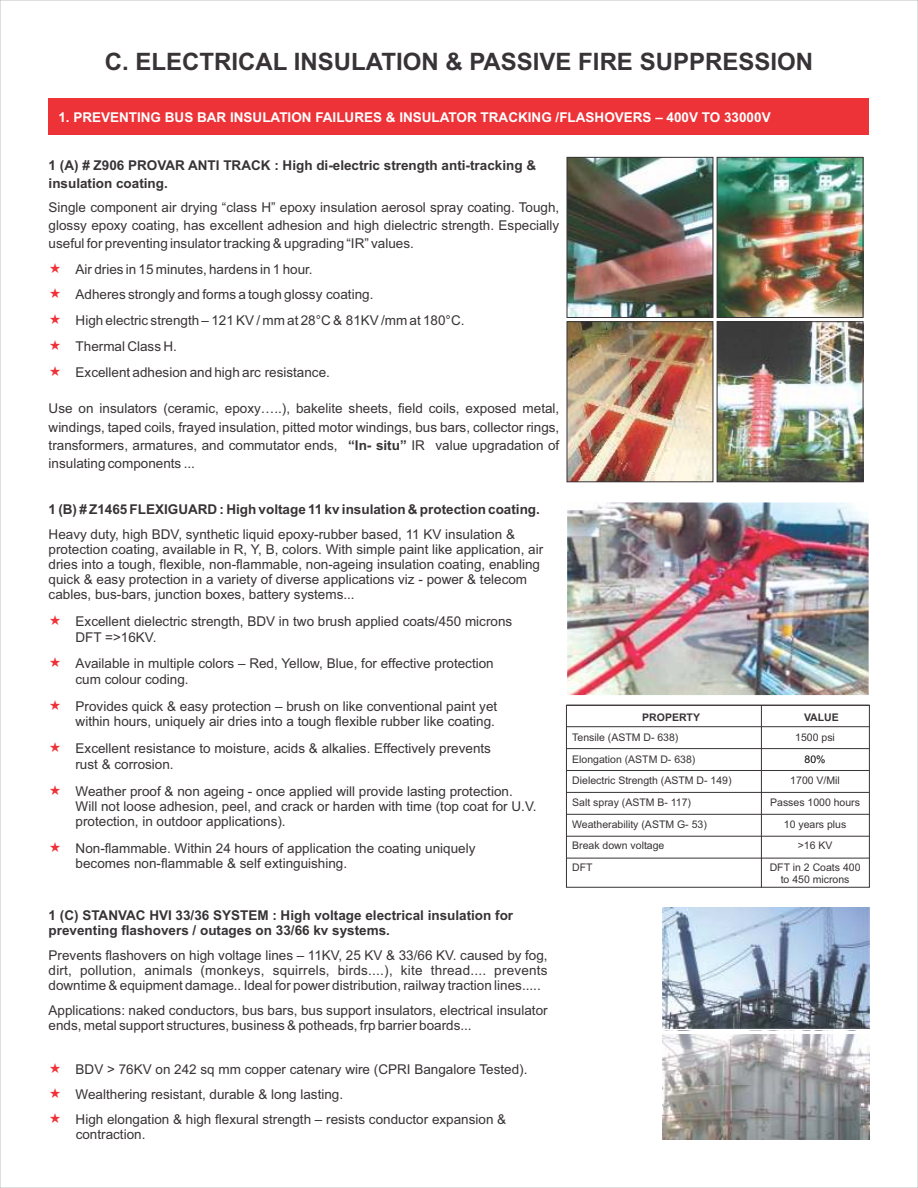
<style>
.page{position:relative;width:918px;height:1188px;background:#fff}
.page>*{position:absolute;margin:0;border:0;box-sizing:border-box;transform-origin:0 0}
.t1{font:700 24px "Arial";color:#383336}
.t2{font:13.5px/15.1px "Arial";color:#383336}
.t3{font:700 13.5px/18.1px "Arial";color:#383336}
.t4{font:700 13.5px "Arial";color:#fff}
.t5{font:10.5px/11.7px "Arial";color:#383336;text-align:center}
.t6{font:700 10.5px "Arial";color:#383336}
.t7{font:10.5px "Arial";color:#000}
.s1{font-weight:700}
</style>
<div class="page">
<img style="left:663px;top:908px;width:206px;height:120px">
<img style="left:663px;top:1034px;width:206px;height:105px">
<div style="left:49px;top:99px;width:820px;height:36px;background:#ed3338"></div>
<img style="left:569px;top:159px;width:142px;height:157px">
<div style="left:567px;top:157px;width:146px;height:161px;border:1px solid #383336"></div>
<img style="left:569px;top:323px;width:142px;height:157px">
<div style="left:567px;top:321px;width:146px;height:161px;border:1px solid #383336"></div>
<img style="left:719px;top:159px;width:142px;height:157px">
<div style="left:717px;top:157px;width:146px;height:161px;border:1px solid #383336"></div>
<img style="left:719px;top:323px;width:142px;height:157px">
<div style="left:717px;top:321px;width:146px;height:161px;border:1px solid #383336"></div>
<img style="left:569px;top:504px;width:298px;height:190px">
<div style="left:566px;top:501px;width:304px;height:196px;border:2px solid #fff"></div>
<div style="left:566px;top:705px;width:304px;height:182px;border:1px solid #383336"></div>
<svg style="left:566px;top:705px;width:304px;height:1px"></svg>
<svg style="left:566px;top:726px;width:304px;height:1px"></svg>
<svg style="left:566px;top:748px;width:304px;height:1px"></svg>
<svg style="left:566px;top:770px;width:304px;height:1px"></svg>
<svg style="left:566px;top:858px;width:304px;height:1px"></svg>
<svg style="left:566px;top:814px;width:304px;height:1px"></svg>
<svg style="left:566px;top:792px;width:304px;height:1px"></svg>
<svg style="left:566px;top:836px;width:304px;height:1px"></svg>
<hr style="left:761px;top:705px;width:1px;height:183px;background:#383336">
<h1 class="t1" style="left:105px;top:53px;width:710px">C. ELECTRICAL INSULATION &amp; PASSIVE FIRE SUPPRESSION</h1>
<p class="t4" style="left:58px;top:112px;width:714px">1. PREVENTING BUS BAR INSULATION FAILURES &amp; INSULATOR TRACKING /FLASHOVERS – 400V TO 33000V</p>
<p class="t3" style="left:49px;top:157px;width:489px">1 (A) # Z906 PROVAR ANTI TRACK : High di-electric strength anti-tracking &amp; insulation coating.</p>
<p class="t2" style="left:49px;top:200px;width:512px;line-height:18.1px;text-align:justify">Single component air drying “class H” epoxy insulation aerosol spray coating. Tough, glossy epoxy coating, has excellent adhesion and high dielectric strength. Especially useful for preventing insulator tracking &amp; upgrading “IR” values.</p>
<p class="t2" style="left:76px;top:257px;width:390px;line-height:25.7px">Air dries in 15 minutes, hardens in 1 hour.<br>Adheres strongly and forms a tough glossy coating.<br>High electric strength – 121 KV / mm at 28°C &amp; 81KV /mm at 180°C.<br>Thermal Class H.<br>Excellent adhesion and high arc resistance.</p>
<p class="t2" style="left:49px;top:401px;width:512px;line-height:18.1px;text-align:justify">Use on insulators (ceramic, epoxy…..), bakelite sheets, field coils, exposed metal, windings, taped coils, frayed insulation, pitted motor windings, bus bars, collector rings, transformers, armatures, and commutator ends, <span class="s1">“In- situ”</span> IR value upgradation of insulating components ...</p>
<p class="t3" style="left:49px;top:501px;width:493px">1 (B) # Z1465 FLEXIGUARD : High voltage 11 kv insulation &amp; protection coating.</p>
<p class="t2" style="left:49px;top:528px;width:496px">Heavy duty, high BDV, synthetic liquid epoxy-rubber based, 11 KV insulation &amp; protection coating, available in R, Y, B, colors. With simple paint like application, air dries into a tough, flexible, non-flammable, non-ageing insulation coating, enabling quick &amp; easy protection in a variety of diverse applications viz - power &amp; telecom cables, bus-bars, junction boxes, battery systems...</p>
<p class="t2" style="left:75px;top:615px;width:438px">Excellent dielectric strength, BDV in two brush applied coats/450 microns<br>DFT =&gt;16KV.</p>
<p class="t2" style="left:75px;top:657px;width:420px">Available in multiple colors – Red, Yellow, Blue, for effective protection cum colour coding.</p>
<p class="t2" style="left:76px;top:700px;width:423px">Provides quick &amp; easy protection – brush on like conventional paint yet within hours, uniquely air dries into a tough flexible rubber like coating.</p>
<p class="t2" style="left:75px;top:742px;width:417px">Excellent resistance to moisture, acids &amp; alkalies. Effectively prevents rust &amp; corrosion.</p>
<p class="t2" style="left:76px;top:784px;width:462px">Weather proof &amp; non ageing - once applied will provide lasting protection.<br>Will not loose adhesion, peel, and crack or harden with time (top coat for U.V. protection, in outdoor applications).</p>
<p class="t2" style="left:76px;top:842px;width:401px">Non-flammable. Within 24 hours of application the coating uniquely becomes non-flammable &amp; self extinguishing.</p>
<p class="t3" style="left:49px;top:909px;width:466px;line-height:15.1px">1 (C) STANVAC HVI 33/36 SYSTEM : High voltage electrical insulation for preventing flashovers / outages on 33/66 kv systems.</p>
<p class="t2" style="left:49px;top:949px;width:501px;text-align:justify">Prevents flashovers on high voltage lines – 11KV, 25 KV &amp; 33/66 KV. caused by fog, dirt, pollution, animals (monkeys, squirrels, birds....), kite thread.... prevents downtime &amp; equipment damage.. Ideal for power distribution, railway traction lines.....</p>
<p class="t2" style="left:49px;top:1004px;width:501px">Applications: naked conductors, bus bars, bus support insulators, electrical insulator ends, metal support structures, business &amp; potheads, frp barrier boards...</p>
<p class="t2" style="left:76px;top:1058px;width:453px;line-height:24.9px">BDV &gt; 76KV on 242 sq mm copper catenary wire (CPRI Bangalore Tested).<br>Wealthering resistant, durable &amp; long lasting.<br>High elongation &amp; high flexural strength – resists conductor expansion &amp;</p>
<p class="t2" style="left:76px;top:1128px;width:71px">contraction.</p>
<p class="t6" style="left:642px;top:713px;width:59px">PROPERTY</p>
<p class="t6" style="left:804px;top:713px;width:36px">VALUE</p>
<p class="t5" style="left:572px;top:732px;width:108px">Tensile (ASTM D- 638)</p>
<p class="t5" style="left:795px;top:732px;width:41px">1500 psi</p>
<p class="t5" style="left:572px;top:754px;width:125px">Elongation (ASTM D- 638)</p>
<p class="t7" style="left:805px;top:755px;width:23px">80%</p>
<p class="t5" style="left:572px;top:776px;width:161px">Dielectric Strength (ASTM D- 149)</p>
<p class="t5" style="left:790px;top:776px;width:51px">1700 V/Mil</p>
<p class="t5" style="left:572px;top:798px;width:120px">Salt spray (ASTM B- 117)</p>
<p class="t5" style="left:770px;top:798px;width:91px">Passes 1000 hours</p>
<p class="t5" style="left:572px;top:819px;width:136px">Weatherability (ASTM G- 53)</p>
<p class="t5" style="left:784px;top:819px;width:64px">10 years plus</p>
<p class="t5" style="left:572px;top:841px;width:94px">Break down voltage</p>
<p class="t5" style="left:798px;top:841px;width:36px">&gt;16 KV</p>
<p class="t5" style="left:572px;top:863px;width:22px">DFT</p>
<p class="t5" style="left:770px;top:863px;width:92px">DFT in 2 Coats 400 to 450 microns</p>
</div>
